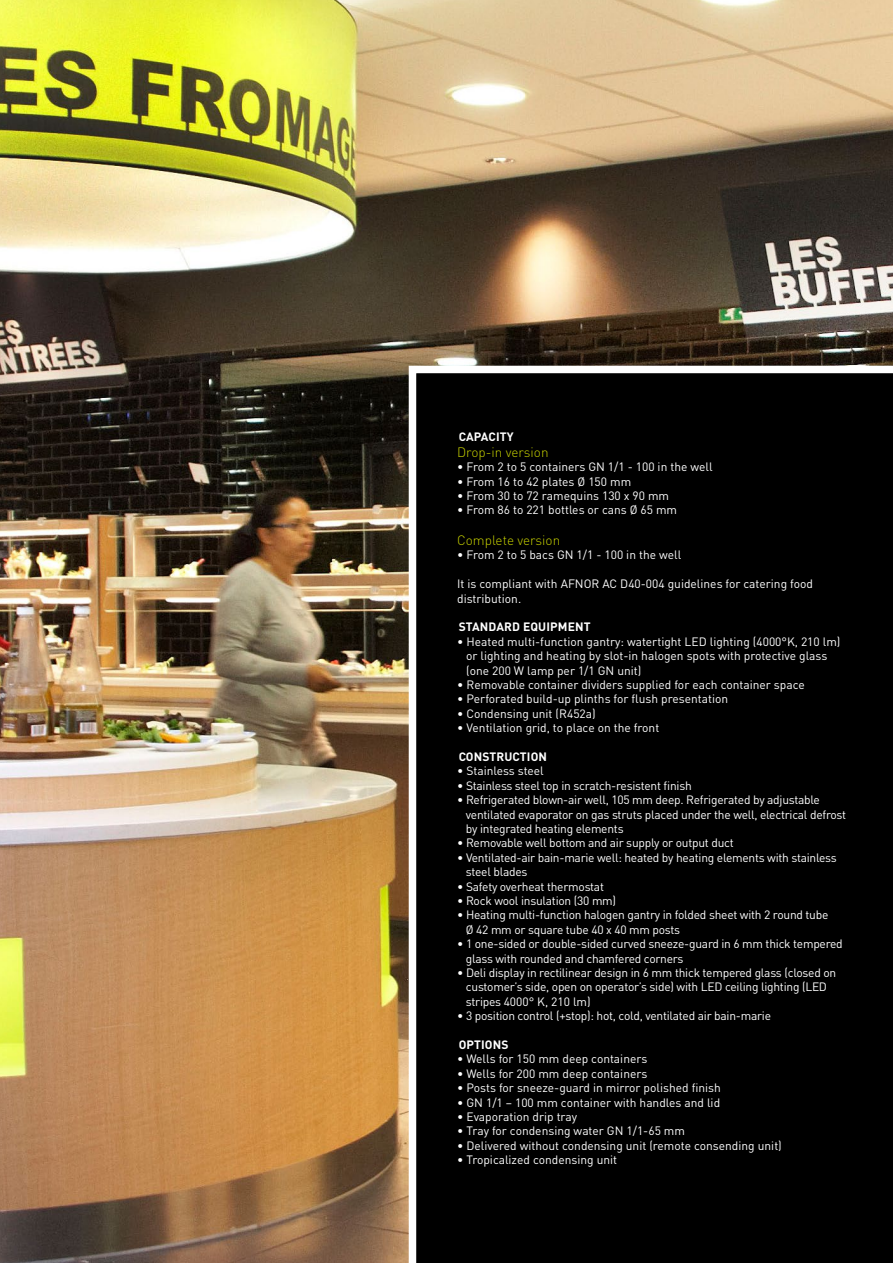
<style>
.page{position:relative;width:893px;height:1263px;background:#fff}
.page>*{position:absolute;margin:0;border:0;box-sizing:border-box;transform-origin:0 0}
.t1{font:300 13.5px "DIN Pro";color:#c7d100}
.t2{font:12px/14.4px "DIN Pro";color:#fff}
.t3{font:12px/14.4px "DIN Pro";letter-spacing:-.02em;color:#fff}
.t4{font:700 12px "DIN Pro";letter-spacing:.01em;color:#fff}
</style>
<div class="page">
<img style="left:0;top:0;width:893px;height:1263px">
<div style="left:409px;top:366px;width:484px;height:897px;background:#000"></div>
<p class="t4" style="left:459px;top:428px;width:57px">CAPACITY</p>
<p class="t1" style="left:457px;top:443px;width:93px">Drop-in version</p>
<p class="t2" style="left:457px;top:459px;width:257px">• From 2 to 5 containers GN 1/1 - 100 in the well</p>
<p class="t2" style="left:457px;top:474px;width:176px">• From 16 to 42 plates Ø 150 mm</p>
<p class="t2" style="left:457px;top:488px;width:214px">• From 30 to 72 ramequins 130 x 90 mm</p>
<p class="t2" style="left:457px;top:502px;width:222px">• From 86 to 221 bottles or cans Ø 65 mm</p>
<p class="t1" style="left:457px;top:531px;width:105px">Complete version</p>
<p class="t2" style="left:457px;top:547px;width:226px">• From 2 to 5 bacs GN 1/1 - 100 in the well</p>
<p class="t2" style="left:457px;top:576px;width:357px">It is compliant with AFNOR AC D40-004 guidelines for catering food distribution.</p>
<p class="t4" style="left:459px;top:619px;width:133px">STANDARD EQUIPMENT</p>
<p class="t2" style="left:466px;top:634px;width:376px;text-indent:-9px">• Heated multi-function gantry: watertight LED lighting (4000°K, 210 lm) or lighting and heating by slot-in halogen spots with protective glass (one 200 W lamp per 1/1 GN unit)</p>
<p class="t2" style="left:457px;top:677px;width:349px">• Removable container dividers supplied for each container space</p>
<p class="t2" style="left:457px;top:691px;width:273px">• Perforated build-up plinths for flush presentation</p>
<p class="t2" style="left:457px;top:706px;width:140px">• Condensing unit (R452a)</p>
<p class="t2" style="left:457px;top:720px;width:204px">• Ventilation grid, to place on the front</p>
<p class="t4" style="left:459px;top:748px;width:90px">CONSTRUCTION</p>
<p class="t2" style="left:457px;top:763px;width:88px">• Stainless steel</p>
<p class="t3" style="left:457px;top:778px;width:236px">• Stainless steel top in scratch-resistent finish</p>
<p class="t3" style="left:466px;top:792px;width:382px;text-indent:-9px">• Refrigerated blown-air well, 105 mm deep. Refrigerated by adjustable ventilated evaporator on gas struts placed under the well, electrical defrost by integrated heating elements</p>
<p class="t3" style="left:457px;top:835px;width:278px">• Removable well bottom and air supply or output duct</p>
<p class="t3" style="left:466px;top:850px;width:372px;text-indent:-9px">• Ventilated-air bain-marie well: heated by heating elements with stainless steel blades</p>
<p class="t3" style="left:457px;top:879px;width:148px">• Safety overheat thermostat</p>
<p class="t3" style="left:457px;top:893px;width:161px">• Rock wool insulation (30 mm)</p>
<p class="t3" style="left:466px;top:907px;width:364px;text-indent:-9px">• Heating multi-function halogen gantry in folded sheet with 2 round tube<br>Ø 42 mm or square tube 40 x 40 mm posts</p>
<p class="t3" style="left:466px;top:936px;width:378px;text-indent:-9px">• 1 one-sided or double-sided curved sneeze-guard in 6 mm thick tempered glass with rounded and chamfered corners</p>
<p class="t3" style="left:466px;top:965px;width:372px;text-indent:-9px">• Deli display in rectilinear design in 6 mm thick tempered glass (closed on customer’s side, open on operator’s side) with LED ceiling lighting (LED stripes 4000° K, 210 lm)</p>
<p class="t3" style="left:457px;top:1008px;width:315px">• 3 position control (+stop): hot, cold, ventilated air bain-marie</p>
<p class="t4" style="left:459px;top:1036px;width:51px">OPTIONS</p>
<p class="t2" style="left:457px;top:1051px;width:192px">• Wells for 150 mm deep containers</p>
<p class="t2" style="left:457px;top:1066px;width:192px">• Wells for 200 mm deep containers</p>
<p class="t2" style="left:457px;top:1080px;width:265px">• Posts for sneeze-guard in mirror polished finish</p>
<p class="t2" style="left:457px;top:1095px;width:265px">• GN 1/1 – 100 mm container with handles and lid</p>
<p class="t2" style="left:457px;top:1109px;width:122px">• Evaporation drip tray</p>
<p class="t2" style="left:457px;top:1123px;width:229px">• Tray for condensing water GN 1/1-65 mm</p>
<p class="t2" style="left:457px;top:1138px;width:326px">• Delivered without condensing unit (remote consending unit)</p>
<p class="t2" style="left:457px;top:1152px;width:162px">• Tropicalized condensing unit</p>
</div>
